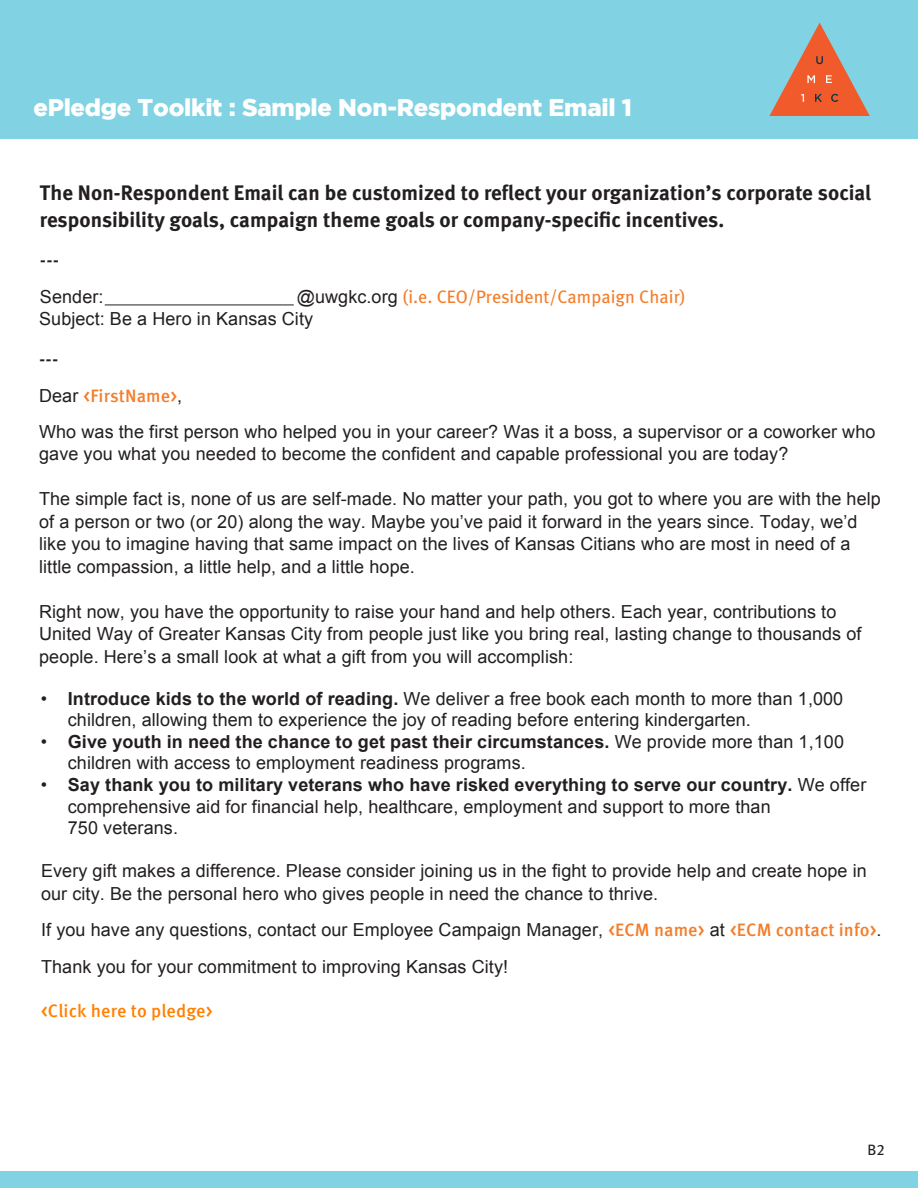
<style>
.page{position:relative;width:918px;height:1188px;background:#fff}
.page>*{position:absolute;margin:0;border:0;box-sizing:border-box;transform-origin:0 0}
.t1{font:900 24px "Gotham";letter-spacing:-.01em;color:#fff}
.t2{font:21px/27px "Meta Bold LF";letter-spacing:.005em;color:#231f20}
.t3{font:21px "Meta Book LF";color:#231f20}
.t4{font:18px/22.5px "Arial";letter-spacing:.005em;color:#231f20}
.t5{font:18px "Meta Book LF";letter-spacing:.005em;color:#f47d2a}
.t6{font:500 18px "Meta Pro";letter-spacing:.005em;color:#ff8000}
.t7{font:500 18px "Meta Pro";letter-spacing:.005em;color:#f47d2a}
.t8{font:15px "Meta Book LF";color:#231f20}
.s1{font-family:"Arial";color:#231f20}
.s2{font-family:"Arial";font-weight:400;color:#231f20}
.s3{font-weight:700}
.s4{font-family:"Meta Pro";font-weight:500;color:#f47d2a}
</style>
<div class="page">
<div style="left:0;top:1172px;width:918px;height:16px;background:#81d2e2"></div>
<hr style="left:105px;top:305px;width:189px;height:1px;background:#231f20">
<div style="left:0;top:0;width:918px;height:139px;background:#81d2e2"></div>
<svg style="left:769px;top:23px;width:101px;height:93px"></svg>
<h1 class="t1" style="left:33px;top:94px;width:600px">ePledge Toolkit : Sample Non-Respondent Email 1</h1>
<p class="t2" style="left:40px;top:179px;width:833px">The Non-Respondent Email can be customized to reflect your organization’s corporate social responsibility goals, campaign theme goals or company-specific incentives.</p>
<p class="t3" style="left:40px;top:248px;width:21px">---</p>
<p class="t4" style="left:40px;top:286px;width:65px">Sender:</p>
<p class="t5" style="left:297px;top:286px;width:390px"><span class="s1">@uwgkc.org</span> (i.e. CEO/President/Campaign Chair)</p>
<p class="t4" style="left:39px;top:308px;width:275px">Subject: Be a Hero in Kansas City</p>
<p class="t3" style="left:39px;top:346px;width:21px">---</p>
<p class="t7" style="left:39px;top:382px;width:145px"><span class="s2">Dear</span> &lt;FirstName&gt;<span class="s2">,</span></p>
<p class="t4" style="left:39px;top:420px;width:838px">Who was the first person who helped you in your career? Was it a boss, a supervisor or a coworker who gave you what you needed to become the confident and capable professional you are today?</p>
<p class="t4" style="left:39px;top:488px;width:843px">The simple fact is, none of us are self-made. No matter your path, you got to where you are with the help of a person or two (or 20) along the way. Maybe you’ve paid it forward in the years since. Today, we’d like you to imagine having that same impact on the lives of Kansas Citians who are most in need of a little compassion, a little help, and a little hope.</p>
<p class="t4" style="left:39px;top:600px;width:824px">Right now, you have the opportunity to raise your hand and help others. Each year, contributions to<br>United Way of Greater Kansas City from people just like you bring real, lasting change to thousands of people. Here’s a small look at what a gift from you will accomplish:</p>
<p class="t4" style="left:68px;top:688px;width:777px;line-height:21.6px;text-indent:-27px">• <span class="s3">Introduce kids to the world of reading.</span> We deliver a free book each month to more than 1,000 children, allowing them to experience the joy of reading before entering kindergarten.</p>
<p class="t4" style="left:68px;top:731px;width:778px;line-height:21.6px;text-indent:-27px">• <span class="s3">Give youth in need the chance to get past their circumstances.</span> We provide more than 1,100 children with access to employment readiness programs.</p>
<p class="t4" style="left:68px;top:774px;width:800px;line-height:21.6px;text-indent:-27px">• <span class="s3">Say thank you to military veterans who have risked everything to serve our country.</span> We offer comprehensive aid for financial help, healthcare, employment and support to more than<br>750 veterans.</p>
<p class="t4" style="left:41px;top:860px;width:827px">Every gift makes a difference. Please consider joining us in the fight to provide help and create hope in our city. Be the personal hero who gives people in need the chance to thrive.</p>
<p class="t4" style="left:41px;top:912px;width:842px;line-height:36.6px">If you have any questions, contact our Employee Campaign Manager, <span class="s4">&lt;ECM name&gt;</span> at <span class="s4">&lt;ECM contact info&gt;</span>.<br>Thank you for your commitment to improving Kansas City!</p>
<p class="t6" style="left:41px;top:997px;width:173px">&lt;Click here to pledge&gt;</p>
<p class="t8" style="left:868px;top:1141px;width:19px">B2</p>
</div>
